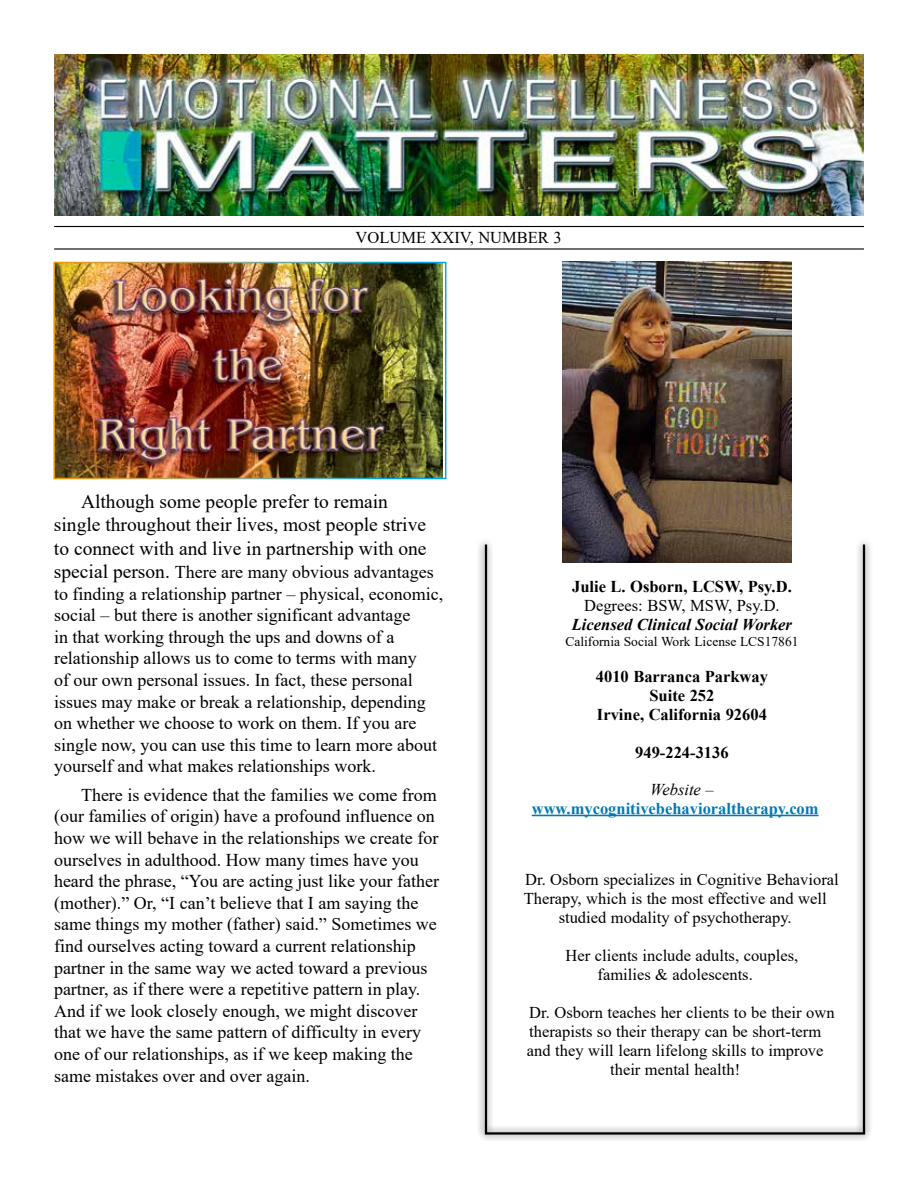
<style>
.page{position:relative;width:918px;height:1188px;background:#fff}
.page>*{position:absolute;margin:0;border:0;box-sizing:border-box;transform-origin:0 0}
.t1{font:19.5px/23.4px "Times New Roman";color:#000;text-align:center}
.t2{font:18px/21.6px "Times New Roman";color:#000}
.t3{font:16.5px/19px "Times New Roman";color:#000}
.t4{font:700 16.5px/19px "Times New Roman";color:#000;text-align:center}
.t5{font:700 16.5px "Times New Roman";color:#0079b4}
.t6{font:italic 700 16.5px "Times New Roman";color:#000}
.t7{font:italic 16.5px "Times New Roman";color:#000}
.t8{font:13.5px "Times New Roman";color:#000}
.s1{font-size:19.5px}
</style>
<div class="page">
<img style="left:54px;top:54px;width:810px;height:162px">
<img style="left:56px;top:265px;width:386px;height:211px">
<div style="left:477px;top:537px;width:397px;height:606px;background:#000;opacity:.75"></div>
<div style="left:485px;top:543px;width:380px;height:592px;border:2px solid #000"></div>
<hr style="left:54px;top:226px;width:810px;height:1px;background:#000">
<hr style="left:54px;top:248px;width:810px;height:2px;background:#000">
<div style="left:501px;top:570px;width:348px;height:548px;background:#fff"></div>
<hr style="left:532px;top:815px;width:287px;height:1px;background:#0079b4">
<img style="left:563px;top:262px;width:228px;height:301px">
<p class="t3" style="left:356px;top:228px;width:208px">VOLUME XXIV, NUMBER 3</p>
<p class="t1" style="left:54px;top:489px;width:374px">Although some people prefer to remain<br>single throughout their lives, most people strive to connect with and live in partnership with one</p>
<p class="t2" style="left:54px;top:561px;width:391px"><span class="s1">special person.</span> There are many obvious advantages to finding a relationship partner – physical, economic, social – but there is another significant advantage<br>in that working through the ups and downs of a relationship allows us to come to terms with many<br>of our own personal issues. In fact, these personal issues may make or break a relationship, depending on whether we choose to work on them. If you are single now, you can use this time to learn more about yourself and what makes relationships work.</p>
<p class="t2" style="left:54px;top:783px;width:387px;text-indent:27px">There is evidence that the families we come from (our families of origin) have a profound influence on how we will behave in the relationships we create for ourselves in adulthood. How many times have you heard the phrase, “You are acting just like your father (mother).” Or, “I can’t believe that I am saying the same things my mother (father) said.” Sometimes we find ourselves acting toward a current relationship partner in the same way we acted toward a previous partner, as if there were a repetitive pattern in play.<br>And if we look closely enough, we might discover that we have the same pattern of difficulty in every one of our relationships, as if we keep making the same mistakes over and over again.</p>
<p class="t4" style="left:572px;top:576px;width:221px">Julie L. Osborn, LCSW, Psy.D.</p>
<p class="t3" style="left:584px;top:595px;width:197px">Degrees: BSW, MSW, Psy.D.</p>
<p class="t6" style="left:572px;top:613px;width:222px">Licensed Clinical Social Worker</p>
<p class="t8" style="left:565px;top:632px;width:235px">California Social Work License LCS17861</p>
<p class="t4" style="left:596px;top:666px;width:174px">4010 Barranca Parkway<br>Suite 252<br>Irvine, California 92604</p>
<p class="t4" style="left:635px;top:743px;width:95px">949-224-3136</p>
<p class="t7" style="left:650px;top:778px;width:65px">Website –</p>
<p class="t5" style="left:532px;top:796px;width:288px">www.mycognitivebehavioraltherapy.com</p>
<p class="t3" style="left:525px;top:869px;width:315px">Dr. Osborn specializes in Cognitive Behavioral</p>
<p class="t3" style="left:524px;top:888px;width:305px">Therapy, which is the most effective and well</p>
<p class="t3" style="left:559px;top:907px;width:234px">studied modality of psychotherapy.</p>
<p class="t3" style="left:598px;top:945px;width:202px;text-indent:-32px">Her clients include adults, couples, families &amp; adolescents.</p>
<p class="t3" style="left:529px;top:1003px;width:307px">Dr. Osborn teaches her clients to be their own</p>
<p class="t3" style="left:529px;top:1022px;width:294px">therapists so their therapy can be short-term</p>
<p class="t3" style="left:527px;top:1041px;width:298px">and they will learn lifelong skills to improve</p>
<p class="t3" style="left:610px;top:1060px;width:132px">their mental health!</p>
</div>
